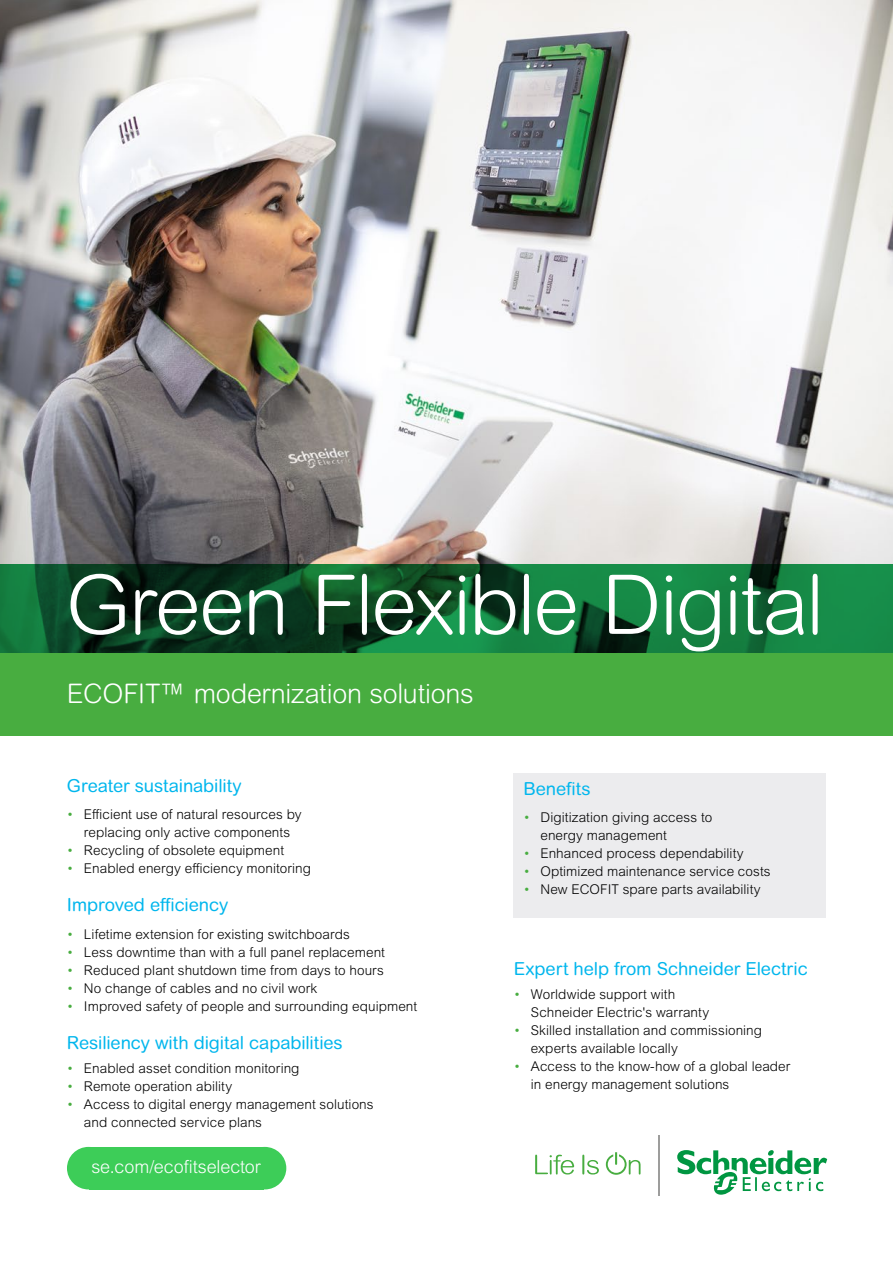
<style>
.page{position:relative;width:893px;height:1263px;background:#fff}
.page>*{position:absolute;margin:0;border:0;box-sizing:border-box;transform-origin:0 0}
.t1{font:300 82.5px "Arial Rounded MT Pro";letter-spacing:-.025em;color:#fff}
.t2{font:300 27px "Arial Rounded MT Pro";letter-spacing:-.01em;color:#fff}
.t3{font:18px "Arial Rounded MT Pro";letter-spacing:-.005em;color:#00b6ed}
.t4{font:300 18px "Arial MT Pro";letter-spacing:-.005em;color:#fff}
.t5{font:300 13.5px/18px "Arial MT Pro";letter-spacing:.005em;color:#000}
.s1{color:#48ad40}
</style>
<div class="page">
<img style="left:0;top:0;width:893px;height:564px">
<div style="left:0;top:653px;width:893px;height:83px;background:#48ad40"></div>
<svg style="left:0;top:564px;width:893px;height:89px;background:#0f5f31"></svg>
<svg style="left:535px;top:1155px;width:39px;height:19px"></svg>
<svg style="left:582px;top:1155px;width:17px;height:19px"></svg>
<svg style="left:606px;top:1152px;width:34px;height:23px"></svg>
<hr style="left:658px;top:1135px;width:1px;height:60px;background:#9d9d9c">
<svg style="left:677px;top:1150px;width:150px;height:45px"></svg>
<div style="left:514px;top:773px;width:312px;height:144px;background:#ececee"></div>
<div style="left:67px;top:1147px;width:43px;height:42px;background:#3dcd58;border-radius:50%"></div>
<div style="left:243px;top:1147px;width:43px;height:42px;background:#3dcd58;border-radius:50%"></div>
<div style="left:89px;top:1147px;width:175px;height:42px;background:#3dcd58"></div>
<h1 class="t1" style="left:66px;top:557px;width:760px">Green Flexible Digital</h1>
<h2 class="t2" style="left:67px;top:678px;width:408px">ECOFIT™ modernization solutions</h2>
<h3 class="t3" style="left:67px;top:775px;width:176px">Greater sustainability</h3>
<p class="t5" style="left:67px;top:805px;width:236px;text-align:center"><span class="s1">•</span> Efficient use of natural resources by replacing only active components</p>
<p class="t5" style="left:67px;top:841px;width:219px"><span class="s1">•</span> Recycling of obsolete equipment</p>
<p class="t5" style="left:67px;top:859px;width:246px"><span class="s1">•</span> Enabled energy efficiency monitoring</p>
<h3 class="t3" style="left:67px;top:894px;width:163px">Improved efficiency</h3>
<p class="t5" style="left:67px;top:925px;width:284px"><span class="s1">•</span> Lifetime extension for existing switchboards</p>
<p class="t5" style="left:67px;top:943px;width:320px"><span class="s1">•</span> Less downtime than with a full panel replacement</p>
<p class="t5" style="left:67px;top:961px;width:318px"><span class="s1">•</span> Reduced plant shutdown time from days to hours</p>
<p class="t5" style="left:67px;top:979px;width:252px"><span class="s1">•</span> No change of cables and no civil work</p>
<p class="t5" style="left:67px;top:997px;width:352px"><span class="s1">•</span> Improved safety of people and surrounding equipment</p>
<h3 class="t3" style="left:67px;top:1032px;width:277px">Resiliency with digital capabilities</h3>
<p class="t5" style="left:67px;top:1060px;width:234px"><span class="s1">•</span> Enabled asset condition monitoring</p>
<p class="t5" style="left:67px;top:1078px;width:167px"><span class="s1">•</span> Remote operation ability</p>
<p class="t5" style="left:84px;top:1096px;width:291px;text-indent:-17px"><span class="s1">•</span> Access to digital energy management solutions and connected service plans</p>
<h3 class="t4" style="left:91px;top:1156px;width:171px">se.com/ecofitselector</h3>
<h3 class="t3" style="left:523px;top:778px;width:69px">Benefits</h3>
<p class="t5" style="left:540px;top:808px;width:173px;text-indent:-17px"><span class="s1">•</span> Digitization giving access to energy management</p>
<p class="t5" style="left:523px;top:844px;width:222px"><span class="s1">•</span> Enhanced process dependability</p>
<p class="t5" style="left:523px;top:862px;width:249px"><span class="s1">•</span> Optimized maintenance service costs</p>
<p class="t5" style="left:523px;top:880px;width:239px"><span class="s1">•</span> New ECOFIT spare parts availability</p>
<h3 class="t3" style="left:514px;top:958px;width:295px">Expert help from Schneider Electric</h3>
<p class="t5" style="left:531px;top:986px;width:180px;text-indent:-17px"><span class="s1">•</span> Worldwide support with<br>Schneider Electric's warranty</p>
<p class="t5" style="left:531px;top:1022px;width:233px;text-indent:-17px"><span class="s1">•</span> Skilled installation and commissioning experts available locally</p>
<p class="t5" style="left:531px;top:1058px;width:261px;text-indent:-17px"><span class="s1">•</span> Access to the know-how of a global leader in energy management solutions</p>
</div>
